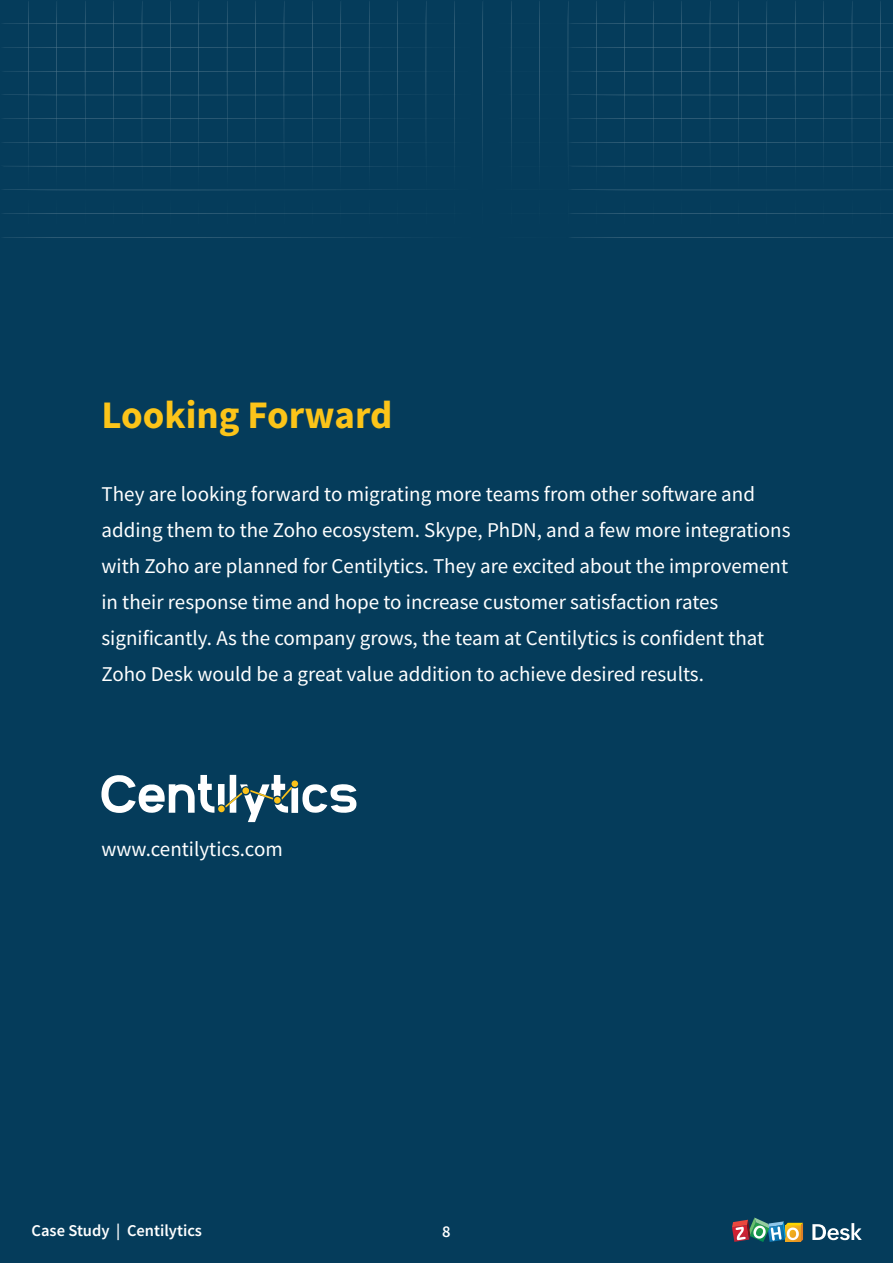
<style>
.page{position:relative;width:893px;height:1263px;background:#053c5b}
.page>*{position:absolute;margin:0;border:0;box-sizing:border-box;transform-origin:0 0}
.t1{font:700 39px "Source Sans Pro";color:#fcc419}
.t2{font:21px/36px "Source Sans Pro";color:#fff}
.t3{font:600 16.5px "Source Sans Pro";color:#fff}
</style>
<div class="page">
<svg style="left:3px;top:1px;width:890px;height:237px"></svg>
<svg style="left:101px;top:775px;width:256px;height:47px"></svg>
<svg style="left:812px;top:1223px;width:50px;height:17px"></svg>
<svg style="left:732px;top:1217px;width:71px;height:25px"></svg>
<h1 class="t1" style="left:101px;top:389px;width:293px">Looking Forward</h1>
<p class="t2" style="left:101px;top:476px;width:690px">They are looking forward to migrating more teams from other software and adding them to the Zoho ecosystem. Skype, PhDN, and a few more integrations with Zoho are planned for Centilytics. They are excited about the improvement in their response time and hope to increase customer satisfaction rates significantly. As the company grows, the team at Centilytics is confident that Zoho Desk would be a great value addition to achieve desired results.</p>
<p class="t2" style="left:101px;top:831px;width:183px">www.centilytics.com</p>
<p class="t3" style="left:32px;top:1220px;width:172px">Case Study | Centilytics</p>
<p class="t3" style="left:442px;top:1220px;width:10px">8</p>
</div>
